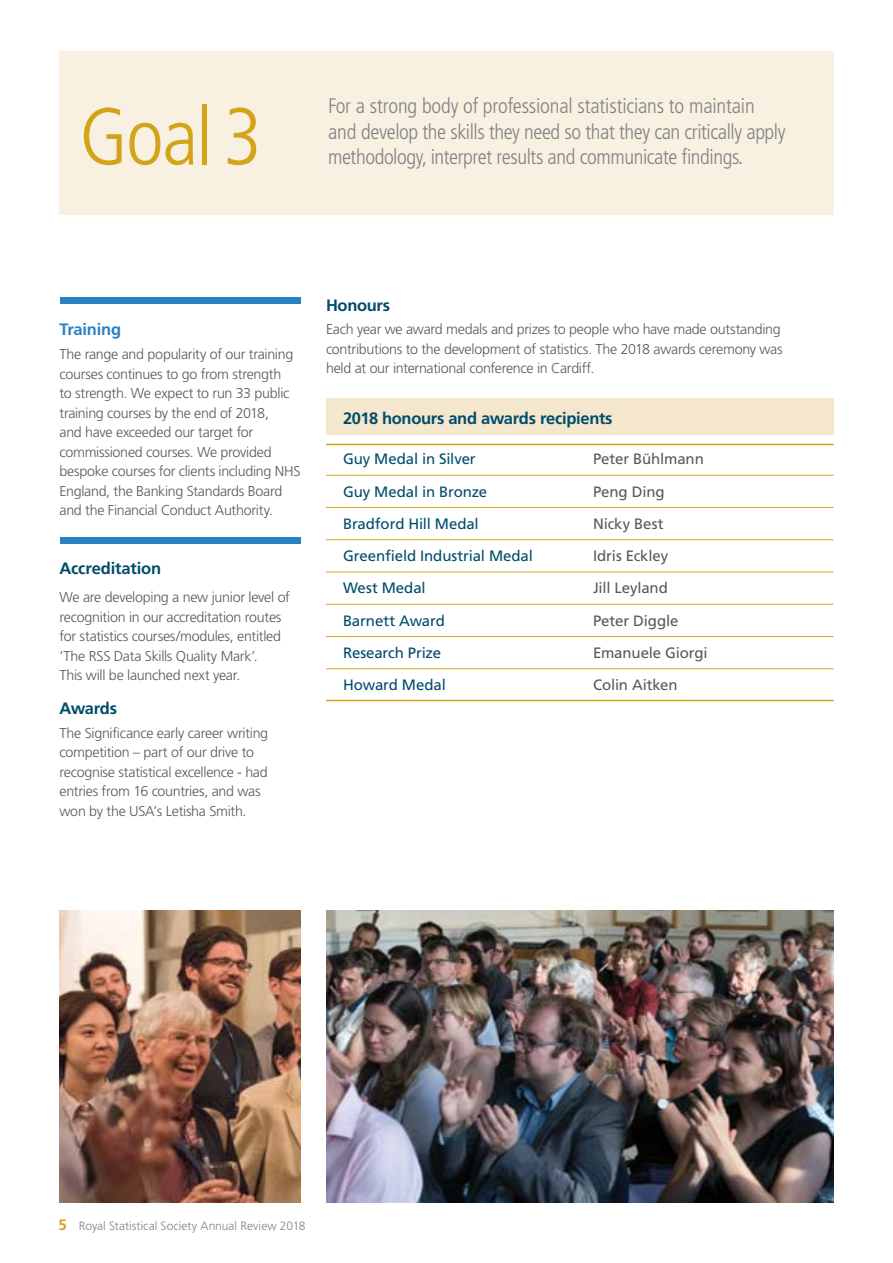
<style>
.page{position:relative;width:893px;height:1263px;background:#fff}
.page>*{position:absolute;margin:0;border:0;box-sizing:border-box;transform-origin:0 0}
.t1{font:300 condensed 81px "Frutiger LT Std";color:#d3a41a}
.t2{font:300 condensed 21px/25.5px "Frutiger LT Std";letter-spacing:-.02em;color:#808285}
.t3{font:700 16.5px "Frutiger";letter-spacing:-.015em;color:#004c6c}
.t4{font:700 16.5px "Frutiger";letter-spacing:-.015em;color:#2981c4}
.t5{font:15px "Frutiger";letter-spacing:-.01em;color:#004c6c}
.t6{font:15px "Frutiger";letter-spacing:-.01em;color:#58595b}
.t7{font:300 14.25px/19.5px "Frutiger";letter-spacing:-.02em;color:#58595b}
.t8{font:300 12px "Frutiger";color:#808285}
.s1{font-weight:700;font-size:15px;color:#d3a41a}
</style>
<div class="page">
<div style="left:326px;top:398px;width:508px;height:37px;background:#f4e7cd"></div>
<div style="left:59px;top:51px;width:775px;height:164px;background:#f8f0e0"></div>
<div style="left:60px;top:298px;width:240px;height:6px;background:#2981c4"></div>
<div style="left:60px;top:537px;width:240px;height:6px;background:#2981c4"></div>
<hr style="left:326px;top:444px;width:507px;height:1px;background:#d3a41a">
<hr style="left:326px;top:475px;width:507px;height:1px;background:#d3a41a">
<hr style="left:326px;top:507px;width:507px;height:1px;background:#d3a41a">
<hr style="left:326px;top:539px;width:507px;height:1px;background:#d3a41a">
<hr style="left:326px;top:572px;width:507px;height:1px;background:#d3a41a">
<hr style="left:326px;top:604px;width:507px;height:1px;background:#d3a41a">
<hr style="left:326px;top:636px;width:507px;height:1px;background:#d3a41a">
<hr style="left:326px;top:668px;width:507px;height:1px;background:#d3a41a">
<hr style="left:326px;top:700px;width:507px;height:1px;background:#d3a41a">
<img style="left:60px;top:911px;width:240px;height:292px">
<img style="left:326px;top:911px;width:507px;height:292px">
<h1 class="t1" style="left:80px;top:91px;width:184px">Goal 3</h1>
<h2 class="t2" style="left:328px;top:93px;width:459px">For a strong body of professional statisticians to maintain and develop the skills they need so that they can critically apply methodology, interpret results and communicate findings.</h2>
<p class="t4" style="left:60px;top:320px;width:63px">Training</p>
<p class="t7" style="left:60px;top:344px;width:242px">The range and popularity of our training courses continues to go from strength<br>to strength. We expect to run 33 public training courses by the end of 2018,<br>and have exceeded our target for commissioned courses. We provided bespoke courses for clients including NHS England, the Banking Standards Board and the Financial Conduct Authority.</p>
<p class="t3" style="left:60px;top:559px;width:103px">Accreditation</p>
<p class="t7" style="left:60px;top:588px;width:232px">We are developing a new junior level of recognition in our accreditation routes for statistics courses/modules, entitled ‘The RSS Data Skills Quality Mark’.<br>This will be launched next year.</p>
<p class="t3" style="left:60px;top:699px;width:59px">Awards</p>
<p class="t7" style="left:60px;top:723px;width:210px">The Significance early career writing competition – part of our drive to recognise statistical excellence - had entries from 16 countries, and was won by the USA’s Letisha Smith.</p>
<p class="t3" style="left:326px;top:295px;width:66px">Honours</p>
<p class="t7" style="left:326px;top:320px;width:458px">Each year we award medals and prizes to people who have made outstanding contributions to the development of statistics. The 2018 awards ceremony was held at our international conference in Cardiff.</p>
<p class="t3" style="left:343px;top:408px;width:271px">2018 honours and awards recipients</p>
<p class="t5" style="left:343px;top:450px;width:134px">Guy Medal in Silver</p>
<p class="t6" style="left:593px;top:450px;width:112px">Peter Bühlmann</p>
<p class="t5" style="left:343px;top:483px;width:146px">Guy Medal in Bronze</p>
<p class="t6" style="left:593px;top:483px;width:73px">Peng Ding</p>
<p class="t5" style="left:343px;top:515px;width:137px">Bradford Hill Medal</p>
<p class="t6" style="left:593px;top:515px;width:72px">Nicky Best</p>
<p class="t5" style="left:343px;top:547px;width:191px">Greenfield Industrial Medal</p>
<p class="t6" style="left:593px;top:547px;width:77px">Idris Eckley</p>
<p class="t5" style="left:343px;top:579px;width:84px">West Medal</p>
<p class="t6" style="left:593px;top:579px;width:76px">Jill Leyland</p>
<p class="t5" style="left:343px;top:612px;width:104px">Barnett Award</p>
<p class="t6" style="left:593px;top:612px;width:87px">Peter Diggle</p>
<p class="t5" style="left:343px;top:644px;width:100px">Research Prize</p>
<p class="t6" style="left:593px;top:644px;width:116px">Emanuele Giorgi</p>
<p class="t5" style="left:343px;top:676px;width:104px">Howard Medal</p>
<p class="t6" style="left:593px;top:676px;width:86px">Colin Aitken</p>
<p class="t8" style="left:58px;top:1219px;width:249px"><span class="s1">5</span> Royal Statistical Society Annual Review 2018</p>
</div>
